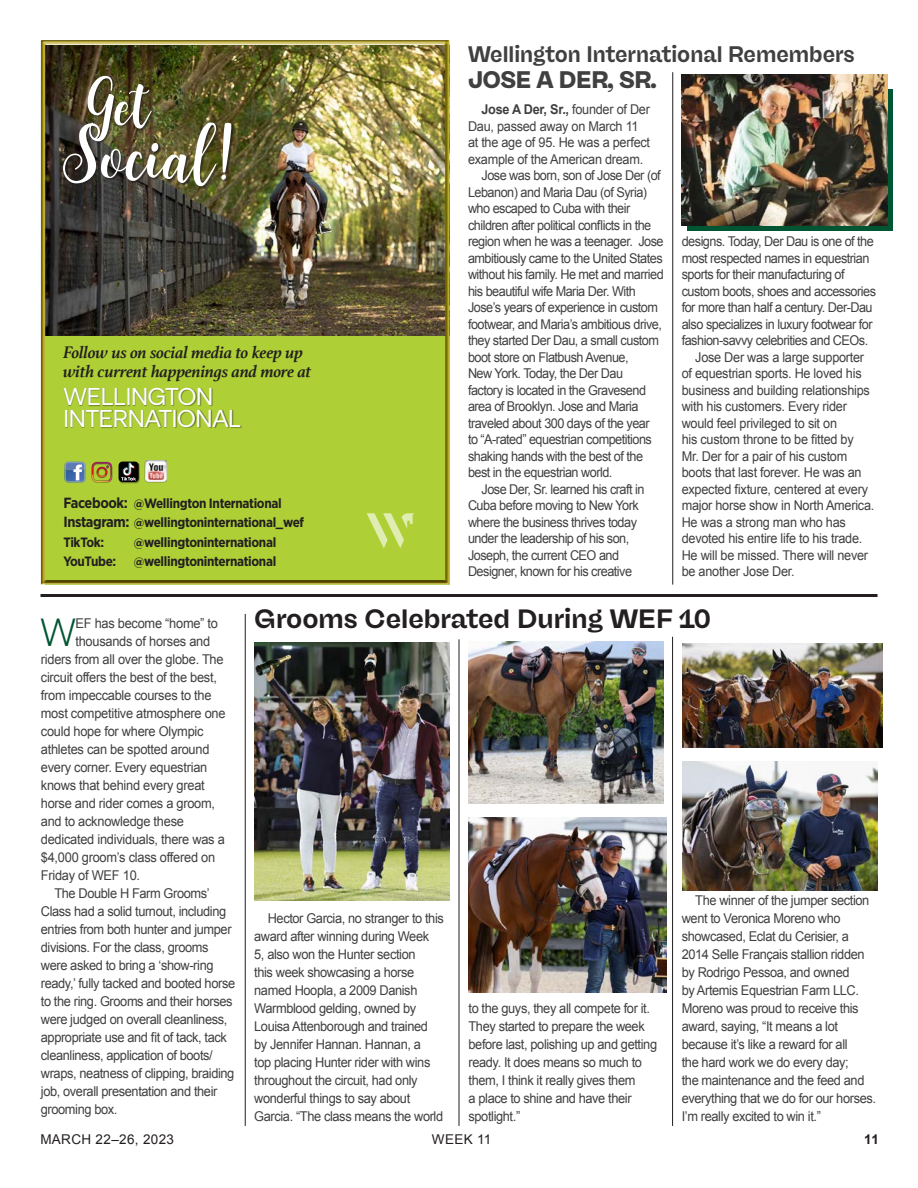
<style>
.page{position:relative;width:918px;height:1188px;background:#fff}
.page>*{position:absolute;margin:0;border:0;box-sizing:border-box;transform-origin:0 0}
.t1{font:300 39.15px "BR Sonoma";color:#005633;scale:.95 1}
.t2{font:700 26.55px "Freigeist";color:#231f20}
.t3{font:24.45px "BR Sonoma";letter-spacing:-.04em;color:#fff}
.t4{font:900 24px "Freigeist";letter-spacing:-.02em;color:#404040;scale:.95 1}
.t5{font:700 22.5px "Freigeist";color:#404040;scale:.95 1}
.t6{font:italic 700 17.55px/18.8px "Athelas";letter-spacing:-.01em;color:#231f20}
.t7{font:13.5px/18px "Arial";letter-spacing:-.03em;color:#404040;scale:.95 1}
.t8{font:13.5px/16.5px "Arial";letter-spacing:-.03em;color:#404040;scale:.94 1}
.t9{font:700 13.5px "Gotham Narrow";letter-spacing:-.025em;color:#231f20}
.t10{font:13.5px "Arial";letter-spacing:.025em;color:#231f20}
.t11{font:700 13.5px "Arial";color:#231f20}
.s1{font-size:14.7px}
.s2{font-size:12px}
.s3{font-weight:700}
</style>
<div class="page">
<div style="left:687px;top:89px;width:206px;height:141px;background:#005633"></div>
<div style="left:40px;top:38px;width:411px;height:547px;background:#231f20;opacity:.75"></div>
<svg style="left:365px;top:513px;width:49px;height:40px;background:#bcd85a"></svg>
<hr style="left:40px;top:594px;width:838px;height:3px;background:#231f20">
<img style="left:682px;top:75px;width:206px;height:150px">
<img style="left:468px;top:641px;width:196px;height:162px">
<img style="left:682px;top:762px;width:196px;height:128px">
<img style="left:254px;top:643px;width:196px;height:258px">
<hr style="left:672px;top:72px;width:1px;height:513px;background:#231f20">
<img style="left:468px;top:817px;width:198px;height:175px">
<hr style="left:245px;top:614px;width:1px;height:512px;background:#231f20">
<hr style="left:459px;top:639px;width:1px;height:487px;background:#231f20">
<hr style="left:672px;top:637px;width:1px;height:489px;background:#231f20">
<img style="left:682px;top:643px;width:201px;height:104px">
<p class="t6" style="left:63px;top:343px;width:250px">Follow us on social media to keep up with current happenings and more at</p>
<p class="t3" style="left:63px;top:381px;width:152px">WELLINGTON</p>
<p class="t3" style="left:63px;top:403px;width:180px">INTERNATIONAL</p>
<p class="t9" style="left:63px;top:494px;width:220px"><span class="s1">Facebook:</span> <span class="s2">@</span>Wellington International</p>
<p class="t9" style="left:63px;top:514px;width:242px"><span class="s1">Instagram:</span> <span class="s2">@</span>wellingtoninternational_wef</p>
<p class="t9" style="left:63px;top:533px;width:42px">TikTok:</p>
<p class="t9" style="left:134px;top:533px;width:144px"><span class="s2">@</span>wellingtoninternational</p>
<p class="t9" style="left:63px;top:553px;width:55px">YouTube:</p>
<p class="t9" style="left:134px;top:553px;width:144px"><span class="s2">@</span>wellingtoninternational</p>
<p class="t5" style="left:468px;top:40px;width:409px">Wellington International Remembers</p>
<p class="t4" style="left:468px;top:64px;width:200px">JOSE A DER, SR.</p>
<p class="t8" style="left:468px;top:102px;width:195px;text-indent:13px"><span class="s3">Jose A Der, Sr.,</span> founder of Der<br>Dau, passed away on March 11 at the age of 95. He was a perfect example of the American dream.</p>
<p class="t8" style="left:468px;top:168px;width:210px;text-indent:14px">Jose was born, son of Jose Der (of Lebanon) and Maria Dau (of Syria) who escaped to Cuba with their children after political conflicts in the region when he was a teenager. Jose ambitiously came to the United States without his family. He met and married his beautiful wife Maria Der. With Jose’s years of experience in custom footwear, and Maria’s ambitious drive, they started Der Dau, a small custom boot store on Flatbush Avenue,<br>New York. Today, the Der Dau<br>factory is located in the Gravesend area of Brooklyn. Jose and Maria traveled about 300 days of the year<br>to “A-rated” equestrian competitions shaking hands with the best of the best in the equestrian world.</p>
<p class="t8" style="left:468px;top:481px;width:189px;text-indent:14px">Jose Der, Sr. learned his craft in<br>Cuba before moving to New York</p>
<p class="t8" style="left:468px;top:514px;width:181px">where the business thrives today under the leadership of his son,<br>Joseph, the current CEO and<br>Designer, known for his creative</p>
<p class="t8" style="left:682px;top:233px;width:208px">designs. Today, Der Dau is one of the most respected names in equestrian sports for their manufacturing of custom boots, shoes and accessories for more than half a century. Der-Dau also specializes in luxury footwear for fashion-savvy celebrities and CEOs.</p>
<p class="t8" style="left:682px;top:349px;width:206px;text-indent:14px">Jose Der was a large supporter of equestrian sports. He loved his business and building relationships with his customers. Every rider would feel privileged to sit on<br>his custom throne to be fitted by<br>Mr. Der for a pair of his custom boots that last forever. He was an expected fixture, centered at every major horse show in North America.<br>He was a strong man who has devoted his entire life to his trade.<br>He will be missed. There will never be another Jose Der.</p>
<p class="t1" style="left:40px;top:609px;width:40px">W</p>
<p class="t7" style="left:75px;top:615px;width:152px">EF has become “home” to</p>
<p class="t7" style="left:75px;top:633px;width:143px">thousands of horses and</p>
<p class="t7" style="left:41px;top:651px;width:194px">riders from all over the globe. The</p>
<p class="t7" style="left:41px;top:669px;width:187px">circuit offers the best of the best,</p>
<p class="t7" style="left:41px;top:687px;width:181px">from impeccable courses to the</p>
<p class="t7" style="left:41px;top:705px;width:196px">most competitive atmosphere one</p>
<p class="t7" style="left:41px;top:723px;width:173px">could hope for where Olympic</p>
<p class="t7" style="left:41px;top:741px;width:179px">athletes can be spotted around</p>
<p class="t7" style="left:41px;top:759px;width:177px">every corner. Every equestrian</p>
<p class="t7" style="left:41px;top:777px;width:174px">knows that behind every great</p>
<p class="t7" style="left:41px;top:795px;width:185px">horse and rider comes a groom,</p>
<p class="t7" style="left:41px;top:813px;width:152px">and to acknowledge these</p>
<p class="t7" style="left:41px;top:831px;width:195px">dedicated individuals, there was a</p>
<p class="t7" style="left:41px;top:849px;width:185px">$4,000 groom’s class offered on</p>
<p class="t7" style="left:41px;top:867px;width:106px">Friday of WEF 10.</p>
<p class="t7" style="left:41px;top:885px;width:206px;text-indent:14px">The Double H Farm Grooms’ Class had a solid turnout, including entries from both hunter and jumper divisions. For the class, grooms were asked to bring a ‘show-ring ready,’ fully tacked and booted horse to the ring. Grooms and their horses were judged on overall cleanliness, appropriate use and fit of tack, tack cleanliness, application of boots/ wraps, neatness of clipping, braiding job, overall presentation and their grooming box.</p>
<p class="t2" style="left:254px;top:602px;width:458px">Grooms Celebrated During WEF 10</p>
<p class="t7" style="left:254px;top:910px;width:201px;text-indent:14px">Hector Garcia, no stranger to this award after winning during Week<br>5, also won the Hunter section<br>this week showcasing a horse named Hoopla, a 2009 Danish<br>Warmblood gelding, owned by<br>Louisa Attenborough and trained by Jennifer Hannan. Hannan, a<br>top placing Hunter rider with wins throughout the circuit, had only wonderful things to say about<br>Garcia. “The class means the world</p>
<p class="t7" style="left:469px;top:999px;width:200px">to the guys, they all compete for it.<br>They started to prepare the week before last, polishing up and getting ready. It does means so much to them, I think it really gives them<br>a place to shine and have their spotlight.”</p>
<p class="t7" style="left:682px;top:892px;width:206px;text-indent:14px">The winner of the jumper section went to Veronica Moreno who showcased, Eclat du Cerisier, a<br>2014 Selle Français stallion ridden by Rodrigo Pessoa, and owned<br>by Artemis Equestrian Farm LLC.<br>Moreno was proud to receive this award, saying, “It means a lot because it’s like a reward for all<br>the hard work we do every day;<br>the maintenance and the feed and everything that we do for our horses.<br>I’m really excited to win it.”</p>
<p class="t10" style="left:40px;top:1130px;width:135px">MARCH 22–26, 2023</p>
<p class="t10" style="left:432px;top:1130px;width:61px">WEEK 11</p>
<p class="t11" style="left:864px;top:1130px;width:16px">11</p>
</div>
